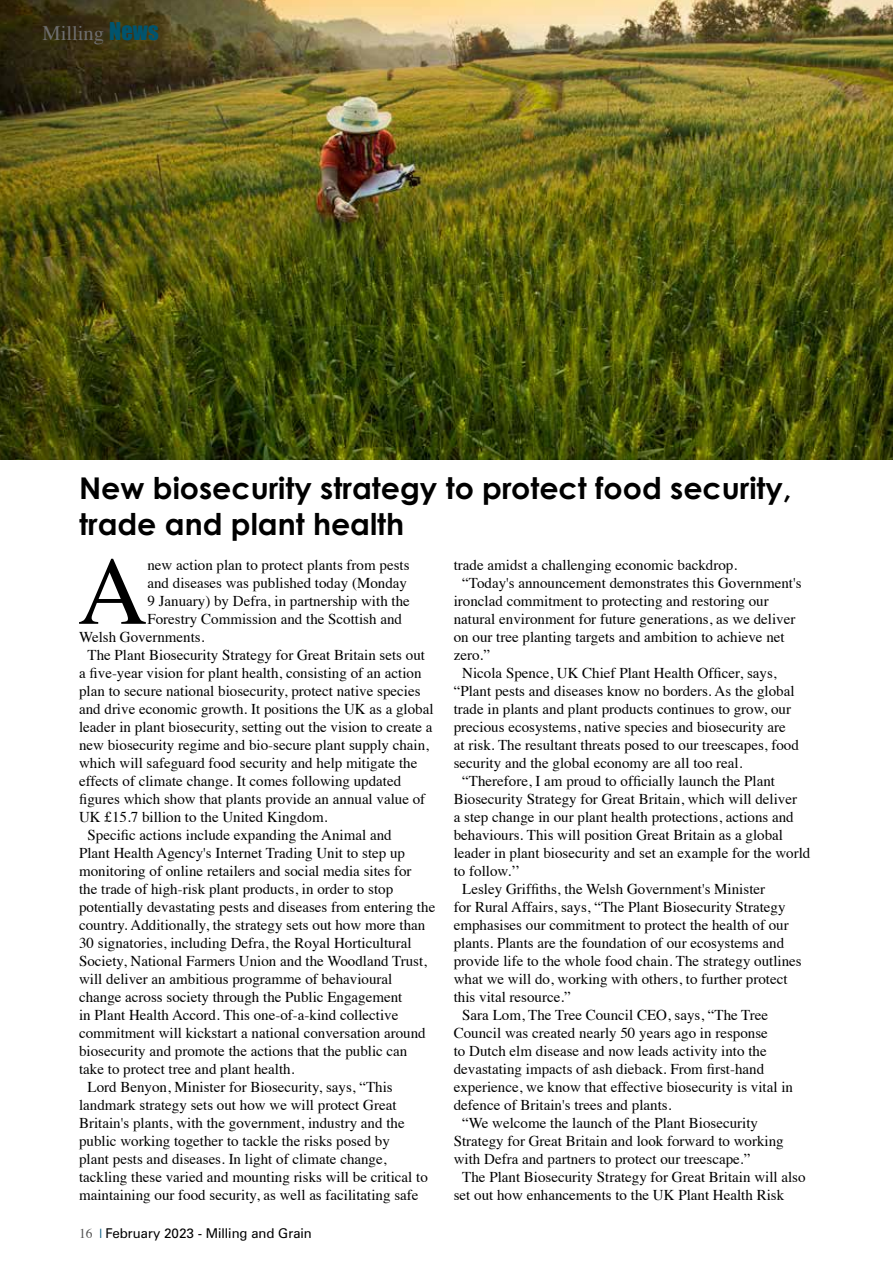
<style>
.page{position:relative;width:893px;height:1263px;background:#fff}
.page>*{position:absolute;margin:0;border:0;box-sizing:border-box;transform-origin:0 0}
.t1{font:96.6px "Times";color:#000}
.t2{font:700 30px/36px "Century Gothic Pro";color:#000}
.t3{font:20.55px "Times";color:#6e6e6e}
.t4{font:15px "Times";color:#000}
.t5{font:13.5px "Zurich BT";color:#000}
.s1{font-family:"Impact";font-size:22.5px;color:#00546e}
.s2{font-family:"Times";color:#565655}
.s3{font-family:"Times";color:#00557e}
</style>
<div class="page">
<img style="left:0;top:0;width:893px;height:459px">
<h3 class="t3" style="left:43px;top:13px;width:118px">Milling <span class="s1">News</span></h3>
<h2 class="t2" style="left:79px;top:469px;width:714px">New biosecurity strategy to protect food security, trade and plant health</h2>
<h1 class="t1" style="left:78px;top:501px;width:71px">A</h1>
<p class="t4" style="left:147px;top:551px;width:264px">new action plan to protect plants from pests</p>
<p class="t4" style="left:454px;top:551px;width:285px">trade amidst a challenging economic backdrop.</p>
<p class="t4" style="left:462px;top:569px;width:341px">“Today's announcement demonstrates this Government's</p>
<p class="t4" style="left:454px;top:587px;width:316px">ironclad commitment to protecting and restoring our</p>
<p class="t4" style="left:454px;top:605px;width:343px">natural environment for future generations, as we deliver</p>
<p class="t4" style="left:454px;top:623px;width:332px">on our tree planting targets and ambition to achieve net</p>
<p class="t4" style="left:454px;top:641px;width:38px">zero.”</p>
<p class="t4" style="left:462px;top:659px;width:316px">Nicola Spence, UK Chief Plant Health Officer, says,</p>
<p class="t4" style="left:454px;top:677px;width:342px">“Plant pests and diseases know no borders. As the global</p>
<p class="t4" style="left:454px;top:695px;width:339px">trade in plants and plant products continues to grow, our</p>
<p class="t4" style="left:454px;top:713px;width:334px">precious ecosystems, native species and biosecurity are</p>
<p class="t4" style="left:454px;top:731px;width:347px">at risk. The resultant threats posed to our treescapes, food</p>
<p class="t4" style="left:454px;top:749px;width:290px">security and the global economy are all too real.</p>
<p class="t4" style="left:462px;top:767px;width:314px">“Therefore, I am proud to officially launch the Plant</p>
<p class="t4" style="left:454px;top:785px;width:345px">Biosecurity Strategy for Great Britain, which will deliver</p>
<p class="t4" style="left:454px;top:803px;width:341px">a step change in our plant health protections, actions and</p>
<p class="t4" style="left:454px;top:821px;width:331px">behaviours. This will position Great Britain as a global</p>
<p class="t4" style="left:454px;top:839px;width:358px">leader in plant biosecurity and set an example for the world</p>
<p class="t4" style="left:454px;top:857px;width:68px">to follow.’’</p>
<p class="t4" style="left:462px;top:875px;width:304px">Lesley Griffiths, the Welsh Government's Minister</p>
<p class="t4" style="left:454px;top:893px;width:333px">for Rural Affairs, says, “The Plant Biosecurity Strategy</p>
<p class="t4" style="left:454px;top:911px;width:336px">emphasises our commitment to protect the health of our</p>
<p class="t4" style="left:454px;top:929px;width:332px">plants. Plants are the foundation of our ecosystems and</p>
<p class="t4" style="left:454px;top:947px;width:349px">provide life to the whole food chain. The strategy outlines</p>
<p class="t4" style="left:454px;top:965px;width:335px">what we will do, working with others, to further protect</p>
<p class="t4" style="left:454px;top:983px;width:119px">this vital resource.”</p>
<p class="t4" style="left:462px;top:1001px;width:307px">Sara Lom, The Tree Council CEO, says, “The Tree</p>
<p class="t4" style="left:454px;top:1019px;width:316px">Council was created nearly 50 years ago in response</p>
<p class="t4" style="left:454px;top:1037px;width:314px">to Dutch elm disease and now leads activity into the</p>
<p class="t4" style="left:454px;top:1055px;width:312px">devastating impacts of ash dieback. From first-hand</p>
<p class="t4" style="left:454px;top:1073px;width:341px">experience, we know that effective biosecurity is vital in</p>
<p class="t4" style="left:454px;top:1091px;width:219px">defence of Britain's trees and plants.</p>
<p class="t4" style="left:462px;top:1109px;width:297px">“We welcome the launch of the Plant Biosecurity</p>
<p class="t4" style="left:454px;top:1127px;width:331px">Strategy for Great Britain and look forward to working</p>
<p class="t4" style="left:454px;top:1145px;width:298px">with Defra and partners to protect our treescape.”</p>
<p class="t4" style="left:462px;top:1163px;width:345px">The Plant Biosecurity Strategy for Great Britain will also</p>
<p class="t4" style="left:454px;top:1181px;width:332px">set out how enhancements to the UK Plant Health Risk</p>
<p class="t4" style="left:147px;top:569px;width:261px">and diseases was published today (Monday</p>
<p class="t4" style="left:147px;top:587px;width:264px">9 January) by Defra, in partnership with the</p>
<p class="t4" style="left:147px;top:605px;width:256px">Forestry Commission and the Scottish and</p>
<p class="t4" style="left:79px;top:623px;width:127px">Welsh Governments.</p>
<p class="t4" style="left:88px;top:641px;width:339px">The Plant Biosecurity Strategy for Great Britain sets out</p>
<p class="t4" style="left:79px;top:659px;width:344px">a five-year vision for plant health, consisting of an action</p>
<p class="t4" style="left:79px;top:677px;width:343px">plan to secure national biosecurity, protect native species</p>
<p class="t4" style="left:79px;top:695px;width:356px">and drive economic growth. It positions the UK as a global</p>
<p class="t4" style="left:79px;top:713px;width:355px">leader in plant biosecurity, setting out the vision to create a</p>
<p class="t4" style="left:79px;top:731px;width:351px">new biosecurity regime and bio-secure plant supply chain,</p>
<p class="t4" style="left:79px;top:749px;width:340px">which will safeguard food security and help mitigate the</p>
<p class="t4" style="left:79px;top:767px;width:324px">effects of climate change. It comes following updated</p>
<p class="t4" style="left:79px;top:785px;width:348px">figures which show that plants provide an annual value of</p>
<p class="t4" style="left:79px;top:803px;width:250px">UK £15.7 billion to the United Kingdom.</p>
<p class="t4" style="left:88px;top:821px;width:306px">Specific actions include expanding the Animal and</p>
<p class="t4" style="left:79px;top:839px;width:328px">Plant Health Agency's Internet Trading Unit to step up</p>
<p class="t4" style="left:79px;top:857px;width:334px">monitoring of online retailers and social media sites for</p>
<p class="t4" style="left:79px;top:875px;width:316px">the trade of high-risk plant products, in order to stop</p>
<p class="t4" style="left:79px;top:893px;width:358px">potentially devastating pests and diseases from entering the</p>
<p class="t4" style="left:79px;top:911px;width:348px">country. Additionally, the strategy sets out how more than</p>
<p class="t4" style="left:79px;top:929px;width:334px">30 signatories, including Defra, the Royal Horticultural</p>
<p class="t4" style="left:79px;top:947px;width:349px">Society, National Farmers Union and the Woodland Trust,</p>
<p class="t4" style="left:79px;top:965px;width:315px">will deliver an ambitious programme of behavioural</p>
<p class="t4" style="left:79px;top:983px;width:325px">change across society through the Public Engagement</p>
<p class="t4" style="left:79px;top:1001px;width:321px">in Plant Health Accord. This one-of-a-kind collective</p>
<p class="t4" style="left:79px;top:1019px;width:348px">commitment will kickstart a national conversation around</p>
<p class="t4" style="left:79px;top:1037px;width:330px">biosecurity and promote the actions that the public can</p>
<p class="t4" style="left:79px;top:1055px;width:217px">take to protect tree and plant health.</p>
<p class="t4" style="left:88px;top:1073px;width:307px">Lord Benyon, Minister for Biosecurity, says, “This</p>
<p class="t4" style="left:79px;top:1091px;width:319px">landmark strategy sets out how we will protect Great</p>
<p class="t4" style="left:79px;top:1109px;width:327px">Britain's plants, with the government, industry and the</p>
<p class="t4" style="left:79px;top:1127px;width:312px">public working together to tackle the risks posed by</p>
<p class="t4" style="left:79px;top:1145px;width:309px">plant pests and diseases. In light of climate change,</p>
<p class="t4" style="left:79px;top:1163px;width:350px">tackling these varied and mounting risks will be critical to</p>
<p class="t4" style="left:79px;top:1181px;width:341px">maintaining our food security, as well as facilitating safe</p>
<p class="t5" style="left:79px;top:1225px;width:234px"><span class="s2">16</span> <span class="s3">|</span> February 2023 - Milling and Grain</p>
</div>
